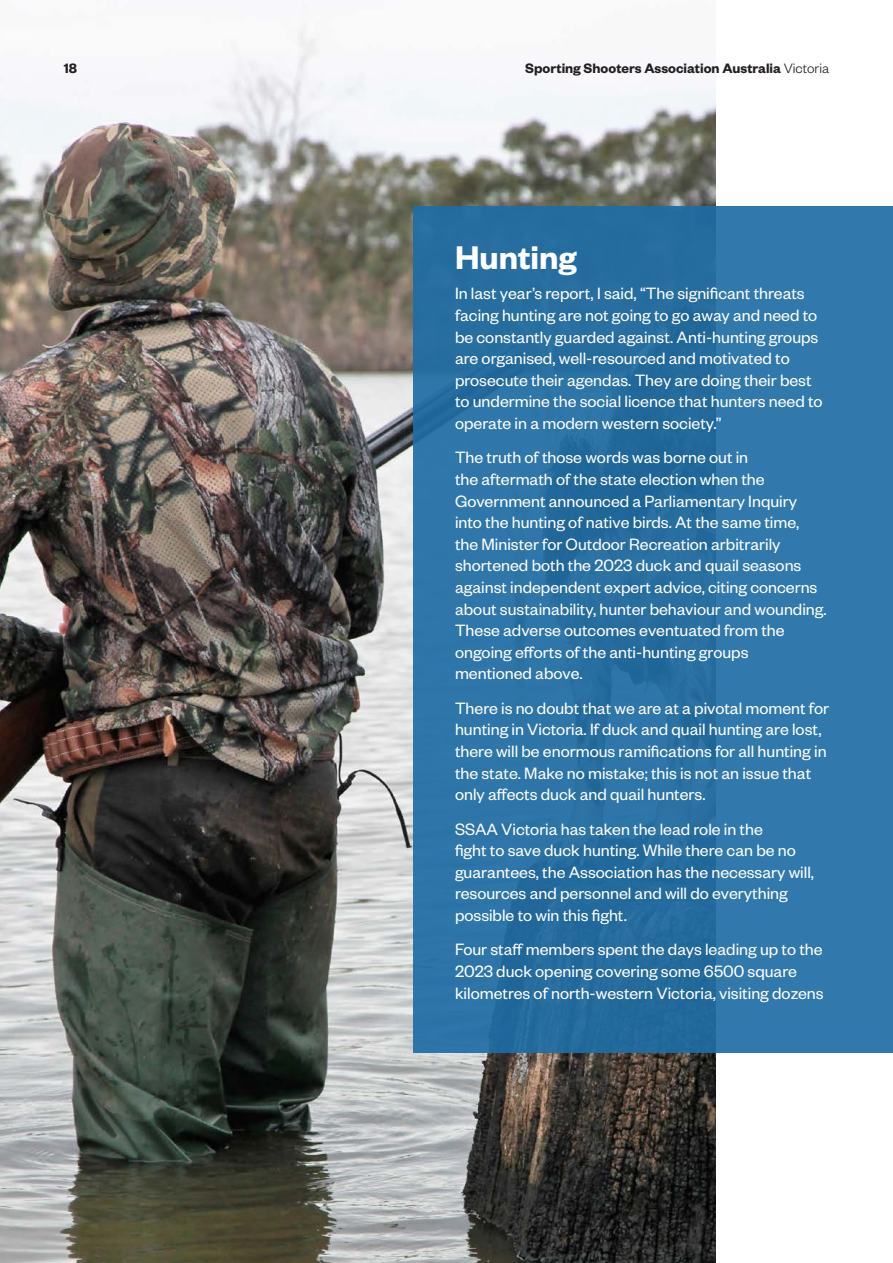
<style>
.page{position:relative;width:893px;height:1263px;background:#fff}
.page>*{position:absolute;margin:0;border:0;box-sizing:border-box;transform-origin:0 0}
.Subheadings{font:600 36px "Founders Grotesk";color:#fff}
.New_Paragraph{font:18px/21.6px "Founders Grotesk";color:#fff}
.t1{font:600 15px "Founders Grotesk";color:#231f20}
.s1{font-weight:300}
</style>
<div class="page">
<img style="left:0;top:4px;width:716px;height:1259px">
<div style="left:414px;top:206px;width:479px;height:846px;background:linear-gradient(to right,#276ea1,#3078aa)"></div>
<p class="t1" style="left:64px;top:59px;width:15px">18</p>
<p class="t1" style="left:525px;top:59px;width:305px">Sporting Shooters Association Australia <span class="s1">Victoria</span></p>
<p class="Subheadings" style="left:455px;top:235px;width:123px">Hunting</p>
<p class="New_Paragraph" style="left:455px;top:282px;width:369px">In last year’s report, I said, “The significant threats facing hunting are not going to go away and need to be constantly guarded against. Anti-hunting groups are organised, well-resourced and motivated to prosecute their agendas. They are doing their best to undermine the social licence that hunters need to operate in a modern western society.”</p>
<p class="New_Paragraph" style="left:455px;top:446px;width:373px">The truth of those words was borne out in<br>the aftermath of the state election when the Government announced a Parliamentary Inquiry into the hunting of native birds. At the same time, the Minister for Outdoor Recreation arbitrarily shortened both the 2023 duck and quail seasons against independent expert advice, citing concerns about sustainability, hunter behaviour and wounding.<br>These adverse outcomes eventuated from the ongoing efforts of the anti-hunting groups mentioned above.</p>
<p class="New_Paragraph" style="left:455px;top:696px;width:376px">There is no doubt that we are at a pivotal moment for hunting in Victoria. If duck and quail hunting are lost, there will be enormous ramifications for all hunting in the state. Make no mistake; this is not an issue that only affects duck and quail hunters.</p>
<p class="New_Paragraph" style="left:455px;top:817px;width:360px">SSAA Victoria has taken the lead role in the<br>fight to save duck hunting. While there can be no guarantees, the Association has the necessary will, resources and personnel and will do everything possible to win this fight.</p>
<p class="New_Paragraph" style="left:455px;top:938px;width:370px">Four staff members spent the days leading up to the<br>2023 duck opening covering some 6500 square kilometres of north-western Victoria, visiting dozens</p>
</div>
